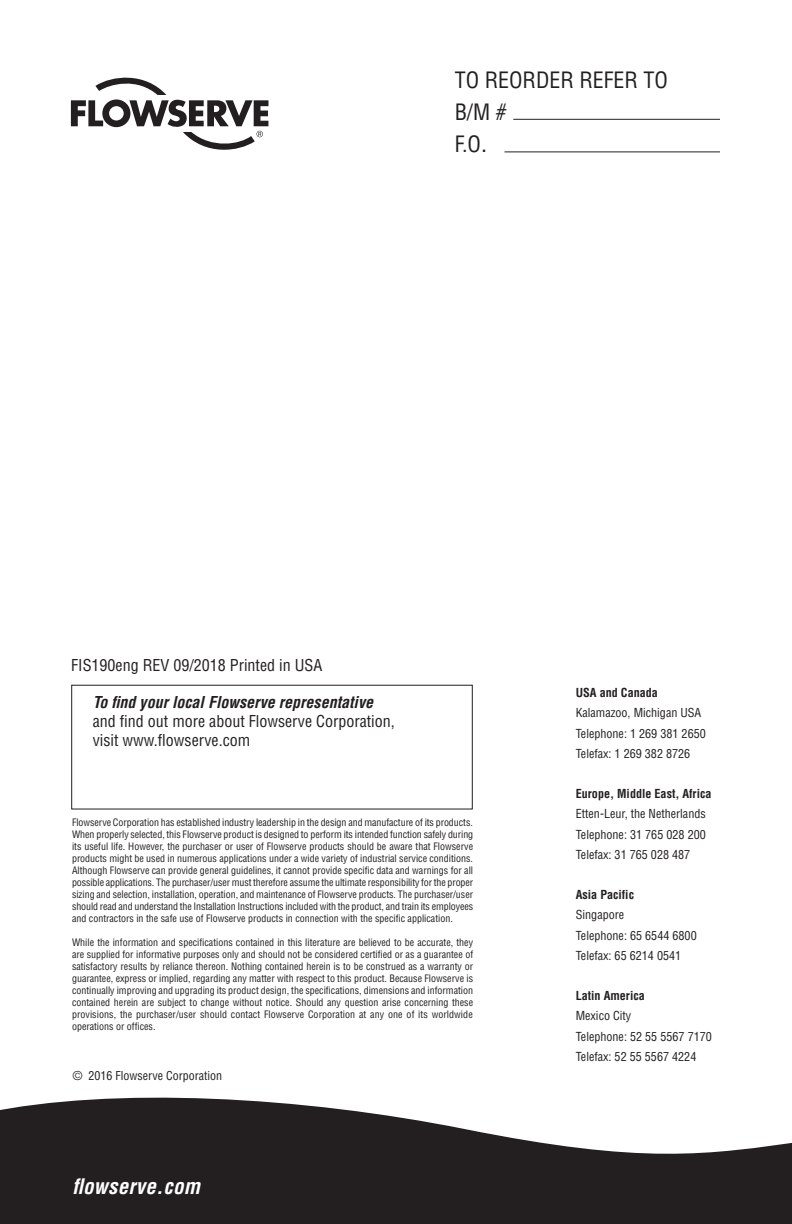
<style>
.page{position:relative;width:792px;height:1224px;background:#fff}
.page>*{position:absolute;margin:0;border:0;box-sizing:border-box;transform-origin:0 0}
.t1{font:condensed 22px/32px "Helvetica LT Std";color:#231f20}
.t2{font:italic 700 condensed 20.8px "Helvetica LT Std";letter-spacing:.015em;color:#fff}
.t3{font:condensed 16px/19.2px "Helvetica LT Std";color:#231f20}
.t4{font:italic 700 condensed 16px "Helvetica LT Std";color:#231f20}
.t5{font:condensed 12.2px/20.2px "Helvetica";color:#231f20}
.t6{font:700 condensed 12.2px "Helvetica";color:#231f20}
.t7{font:condensed 12px "Helvetica LT Std";color:#231f20}
.t8{font:condensed 10px/12px "Helvetica LT Std";color:#231f20;text-align:justify}
.s1{font-size:24px}
</style>
<div class="page">
<svg style="left:0;top:1097px;width:792px;height:127px;fill:#231f20"></svg>
<svg style="left:71px;top:77px;width:197px;height:73px"></svg>
<hr style="left:513px;top:119px;width:207px;height:1px;background:#231f20">
<hr style="left:504px;top:151px;width:216px;height:1px;background:#231f20">
<h1 class="t1" style="left:455px;top:64px;width:215px">TO REORDER REFER TO<br>B/M #<br>F.O<span class="s1">.</span></h1>
<h3 class="t3" style="left:71px;top:656px;width:253px">FIS190eng REV 09/2018 Printed in USA</h3>
<h3 class="t4" style="left:93px;top:692px;width:282px">To find your local Flowserve representative</h3>
<h3 class="t3" style="left:93px;top:711px;width:303px">and find out more about Flowserve Corporation, visit www.flowserve.com</h3>
<p class="t8" style="left:72px;top:816px;width:403px">Flowserve Corporation has established industry leadership in the design and manufacture of its products.<br>When properly selected, this Flowserve product is designed to perform its intended function safely during its useful life. However, the purchaser or user of Flowserve products should be aware that Flowserve products might be used in numerous applications under a wide variety of industrial service conditions.<br>Although Flowserve can provide general guidelines, it cannot provide specific data and warnings for all possible applications. The purchaser/user must therefore assume the ultimate responsibility for the proper sizing and selection, installation, operation, and maintenance of Flowserve products. The purchaser/user should read and understand the Installation Instructions included with the product, and train its employees and contractors in the safe use of Flowserve products in connection with the specific application.</p>
<p class="t8" style="left:72px;top:936px;width:403px">While the information and specifications contained in this literature are believed to be accurate, they are supplied for informative purposes only and should not be considered certified or as a guarantee of satisfactory results by reliance thereon. Nothing contained herein is to be construed as a warranty or guarantee, express or implied, regarding any matter with respect to this product. Because Flowserve is continually improving and upgrading its product design, the specifications, dimensions and information contained herein are subject to change without notice. Should any question arise concerning these provisions, the purchaser/user should contact Flowserve Corporation at any one of its worldwide operations or offices.</p>
<p class="t7" style="left:73px;top:1068px;width:151px">© 2016 Flowserve Corporation</p>
<h2 class="t2" style="left:72px;top:1174px;width:129px">flowserve.com</h2>
<p class="t6" style="left:576px;top:685px;width:84px">USA and Canada</p>
<p class="t5" style="left:576px;top:703px;width:132px">Kalamazoo, Michigan USA<br>Telephone: 1 269 381 2650<br>Telefax: 1 269 382 8726</p>
<p class="t6" style="left:576px;top:786px;width:137px">Europe, Middle East, Africa</p>
<p class="t5" style="left:576px;top:804px;width:132px;text-align:justify">Etten-Leur, the Netherlands Telephone: 31 765 028 200<br>Telefax: 31 765 028 487</p>
<p class="t6" style="left:576px;top:887px;width:60px">Asia Pacific</p>
<p class="t5" style="left:576px;top:905px;width:122px">Singapore<br>Telephone: 65 6544 6800<br>Telefax: 65 6214 0541</p>
<p class="t6" style="left:576px;top:988px;width:71px">Latin America</p>
<p class="t5" style="left:576px;top:1006px;width:138px">Mexico City<br>Telephone: 52 55 5567 7170<br>Telefax: 52 55 5567 4224</p>
</div>
